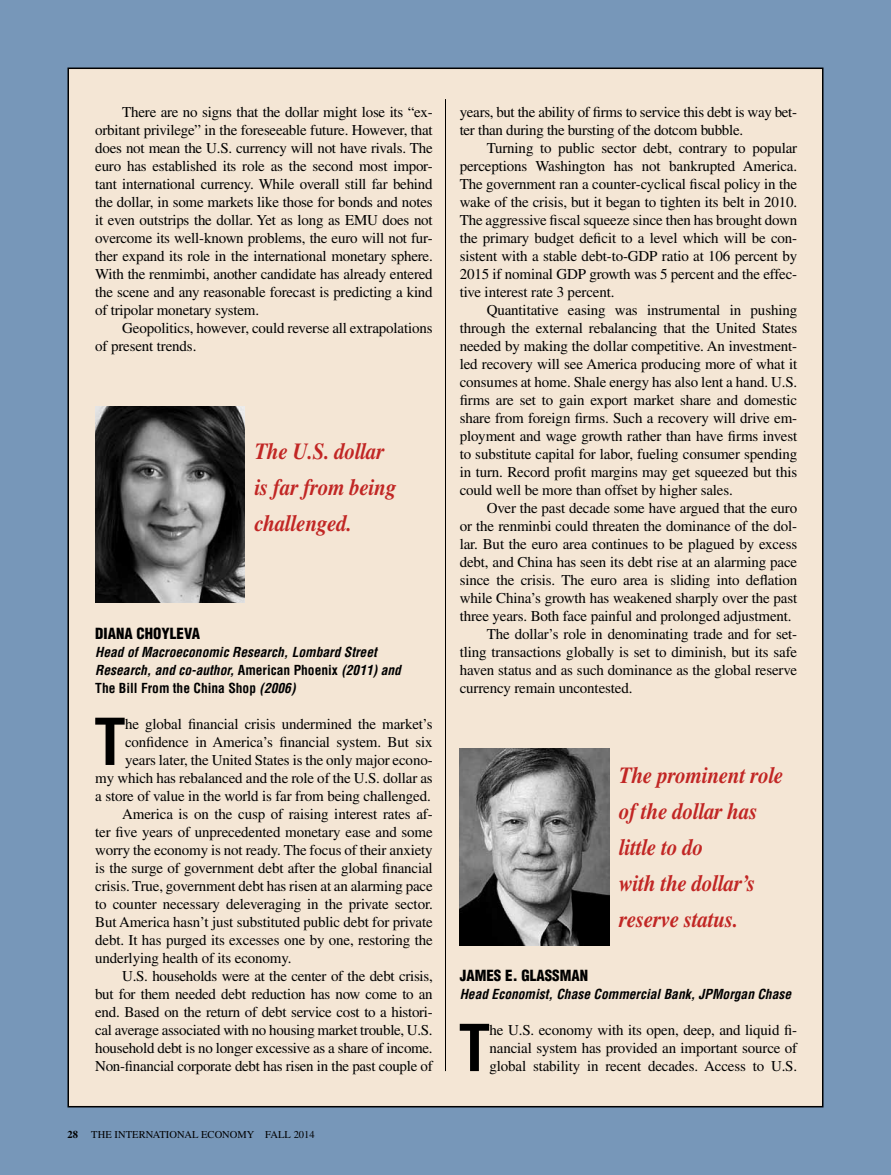
<style>
.page{position:relative;width:891px;height:1175px;background:#fff}
.page>*{position:absolute;margin:0;border:0;box-sizing:border-box;transform-origin:0 0}
.t1{font:700 condensed 63px "Helvetica LT Std";color:#000}
.t2{font:italic 700 23.1px/36px "Times LT Std";letter-spacing:-.01em;color:#c12624;scale:.91 1}
.t3{font:15px/18px "Times LT Std";letter-spacing:-.01em;color:#000;text-align:justify}
.t4{font:900 condensed 15px "Helvetica LT Std";color:#000}
.t5{font:italic 700 condensed 13.5px/18px "Helvetica LT Std";color:#000}
.t6{font:10.5px "Times LT Std";letter-spacing:.005em;color:#000}
.t7{font:700 10.5px "Times LT Std";color:#000}
.s1{font-style:normal}
</style>
<div class="page">
<div style="left:0;top:0;width:891px;height:1174px;background:#7797b9"></div>
<div style="left:68px;top:68px;width:755px;height:1038px;background:#f4e6d5"></div>
<hr style="left:445px;top:99px;width:1px;height:972px;background:#000">
<img style="left:95px;top:406px;width:150px;height:197px">
<img style="left:460px;top:748px;width:149px;height:197px">
<p class="t3" style="left:95px;top:103px;width:339px;text-indent:27px">There are no signs that the dollar might lose its “ex&shy;orbitant privilege” in the foreseeable future. However, that does not mean the U.S. currency will not have rivals. The euro has established its role as the second most impor&shy;tant international currency. While overall still far behind the dollar, in some markets like those for bonds and notes it even outstrips the dollar. Yet as long as EMU does not overcome its well-known problems, the euro will not fur&shy;ther expand its role in the international monetary sphere.<br>With the renmimbi, another candidate has already entered the scene and any reasonable forecast is predicting a kind of tripolar monetary system.</p>
<p class="t3" style="left:95px;top:319px;width:339px;text-indent:27px">Geopolitics, however, could reverse all extrapolations of present trends.</p>
<h2 class="t2" style="left:255px;top:433px;width:157px">The U.S. dollar is far from being challenged.</h2>
<p class="t4" style="left:95px;top:624px;width:98px">DIANA CHOYLEVA</p>
<p class="t5" style="left:95px;top:643px;width:307px">Head of Macroeconomic Research, Lombard Street<br>Research, and co-author, <span class="s1">American Phoenix</span> (2011) and<br><span class="s1">The Bill From the China Shop</span> (2006)</p>
<h1 class="t1" style="left:94px;top:702px;width:33px">T</h1>
<p class="t3" style="left:125px;top:715px;width:309px">he global financial crisis undermined the market’s</p>
<p class="t3" style="left:125px;top:733px;width:309px">confidence in America’s financial system. But six</p>
<p class="t3" style="left:125px;top:751px;width:309px">years later, the United States is the only major econo-</p>
<p class="t3" style="left:95px;top:769px;width:339px">my which has rebalanced and the role of the U.S. dollar as</p>
<p class="t3" style="left:95px;top:787px;width:337px">a store of value in the world is far from being challenged.</p>
<p class="t3" style="left:122px;top:805px;width:312px">America is on the cusp of raising interest rates af-</p>
<p class="t3" style="left:95px;top:823px;width:339px">ter five years of unprecedented monetary ease and some</p>
<p class="t3" style="left:95px;top:841px;width:339px">worry the economy is not ready. The focus of their anxiety</p>
<p class="t3" style="left:95px;top:859px;width:339px">is the surge of government debt after the global financial</p>
<p class="t3" style="left:95px;top:877px;width:339px">crisis. True, government debt has risen at an alarming pace</p>
<p class="t3" style="left:95px;top:895px;width:339px">to counter necessary deleveraging in the private sector.</p>
<p class="t3" style="left:95px;top:913px;width:339px">But America hasn’t just substituted public debt for private</p>
<p class="t3" style="left:95px;top:931px;width:339px">debt. It has purged its excesses one by one, restoring the</p>
<p class="t3" style="left:95px;top:949px;width:198px">underlying health of its economy.</p>
<p class="t3" style="left:122px;top:967px;width:312px">U.S. households were at the center of the debt crisis,</p>
<p class="t3" style="left:95px;top:985px;width:339px">but for them needed debt reduction has now come to an</p>
<p class="t3" style="left:95px;top:1003px;width:339px">end. Based on the return of debt service cost to a histori-</p>
<p class="t3" style="left:95px;top:1021px;width:339px">cal average associated with no housing market trouble, U.S.</p>
<p class="t3" style="left:95px;top:1039px;width:339px">household debt is no longer excessive as a share of income.</p>
<p class="t3" style="left:95px;top:1057px;width:339px">Non-financial corporate debt has risen in the past couple of</p>
<p class="t7" style="left:68px;top:1128px;width:12px">28</p>
<p class="t6" style="left:91px;top:1128px;width:225px">The International Economy Fall 2014</p>
<p class="t3" style="left:460px;top:103px;width:339px">years, but the ability of firms to service this debt is way bet&shy;ter than during the bursting of the dotcom bubble.</p>
<p class="t3" style="left:460px;top:139px;width:339px;text-indent:27px">Turning to public sector debt, contrary to popular perceptions Washington has not bankrupted America.<br>The government ran a counter-cyclical fiscal policy in the wake of the crisis, but it began to tighten its belt in 2010.<br>The aggressive fiscal squeeze since then has brought down the primary budget deficit to a level which will be con&shy;sistent with a stable debt-to-GDP ratio at 106 percent by 2015 if nominal GDP growth was 5 percent and the effec&shy;tive interest rate 3 percent.</p>
<p class="t3" style="left:460px;top:301px;width:339px;text-indent:27px">Quantitative easing was instrumental in pushing through the external rebalancing that the United States needed by making the dollar competitive. An investment&shy;led recovery will see America producing more of what it consumes at home. Shale energy has also lent a hand. U.S. firms are set to gain export market share and domestic share from foreign firms. Such a recovery will drive em&shy;ployment and wage growth rather than have firms invest to substitute capital for labor, fueling consumer spending in turn. Record profit margins may get squeezed but this could well be more than offset by higher sales.</p>
<p class="t3" style="left:487px;top:499px;width:312px">Over the past decade some have argued that the euro</p>
<p class="t3" style="left:460px;top:517px;width:339px">or the renminbi could threaten the dominance of the dol-</p>
<p class="t3" style="left:460px;top:535px;width:339px">lar. But the euro area continues to be plagued by excess</p>
<p class="t3" style="left:460px;top:553px;width:339px">debt, and China has seen its debt rise at an alarming pace</p>
<p class="t3" style="left:460px;top:571px;width:339px">since the crisis. The euro area is sliding into deflation</p>
<p class="t3" style="left:460px;top:589px;width:339px">while China’s growth has weakened sharply over the past</p>
<p class="t3" style="left:460px;top:607px;width:333px">three years. Both face painful and prolonged adjustment.</p>
<p class="t3" style="left:487px;top:625px;width:312px">The dollar’s role in denominating trade and for set-</p>
<p class="t3" style="left:460px;top:643px;width:339px">tling transactions globally is set to diminish, but its safe</p>
<p class="t3" style="left:460px;top:661px;width:339px">haven status and as such dominance as the global reserve</p>
<p class="t3" style="left:460px;top:679px;width:174px">currency remain uncontested.</p>
<h2 class="t2" style="left:619px;top:757px;width:182px">The prominent role of the dollar has little to do<br>with the dollar’s reserve status.</h2>
<p class="t4" style="left:460px;top:966px;width:130px">JAMES E. GLASSMAN</p>
<p class="t5" style="left:460px;top:985px;width:333px">Head Economist, Chase Commercial Bank, JPMorgan Chase</p>
<h1 class="t1" style="left:459px;top:1008px;width:33px">T</h1>
<p class="t3" style="left:490px;top:1021px;width:309px">he U.S. economy with its open, deep, and liquid fi&shy;nancial system has provided an important source of global stability in recent decades. Access to U.S.</p>
</div>
